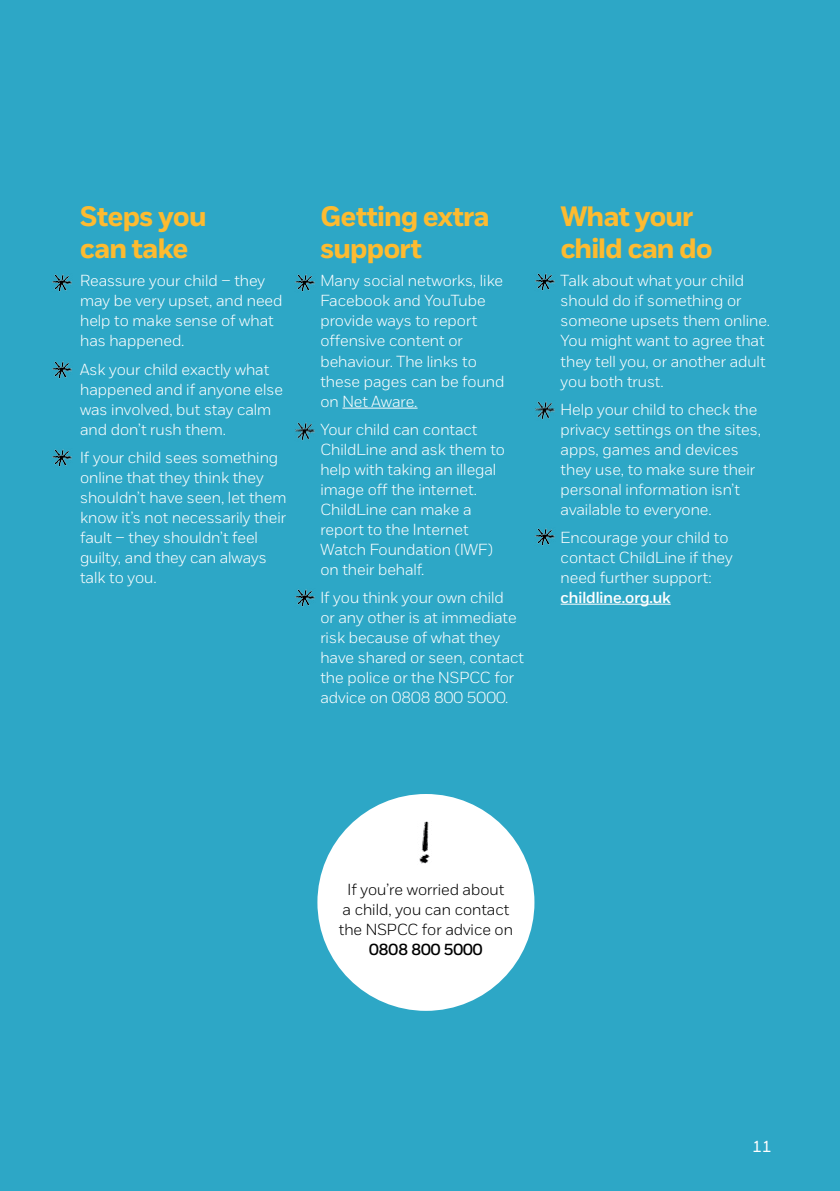
<style>
.page{position:relative;width:840px;height:1191px;background:#fff}
.page>*{position:absolute;margin:0;border:0;box-sizing:border-box;transform-origin:0 0}
.t1{font:700 28px/32px "NSPCC";letter-spacing:-.01em;color:#fdbb30}
.t2{font:300 16px/20px "NSPCC";color:#fff}
.t3{font:300 16px/20px "NSPCC";color:#000;text-align:center}
.t4{font:600 16px "NSPCC";color:#fff}
.t5{font:600 16px "NSPCC";color:#000}
.t6{font:16px "NSPCC";color:#fff}
</style>
<div class="page">
<div style="left:0;top:0;width:839px;height:1191px;background:#2da7c6"></div>
<img style="left:52px;top:274px;width:20px;height:18px">
<img style="left:295px;top:274px;width:20px;height:18px">
<img style="left:295px;top:422px;width:20px;height:19px">
<img style="left:295px;top:589px;width:20px;height:18px">
<img style="left:535px;top:273px;width:20px;height:18px">
<img style="left:535px;top:401px;width:20px;height:19px">
<img style="left:535px;top:528px;width:20px;height:18px">
<img style="left:52px;top:361px;width:20px;height:18px">
<img style="left:52px;top:449px;width:20px;height:18px">
<hr style="left:560px;top:604px;width:110px;height:1px;background:#fff">
<hr style="left:342px;top:408px;width:75px;height:1px;background:#fff">
<div style="left:317px;top:794px;width:217px;height:216px;background:#fff;border-radius:50%"></div>
<img style="left:419px;top:821px;width:11px;height:43px">
<h1 class="t1" style="left:80px;top:200px;width:127px">Steps you can take</h1>
<p class="t2" style="left:80px;top:271px;width:204px">Reassure your child – they may be very upset, and need help to make sense of what has happened.</p>
<p class="t2" style="left:80px;top:359px;width:204px">Ask your child exactly what happened and if anyone else was involved, but stay calm and don’t rush them.</p>
<p class="t2" style="left:80px;top:447px;width:208px">If your child sees something online that they think they shouldn’t have seen, let them know it’s not necessarily their fault – they shouldn’t feel guilty, and they can always talk to you.</p>
<h1 class="t1" style="left:320px;top:200px;width:170px">Getting extra support</h1>
<p class="t2" style="left:320px;top:271px;width:185px">Many social networks, like<br>Facebook and YouTube provide ways to report offensive content or behaviour. The links to these pages can be found on Net Aware.</p>
<p class="t2" style="left:320px;top:419px;width:186px">Your child can contact<br>ChildLine and ask them to help with taking an illegal image off the internet.<br>ChildLine can make a report to the Internet<br>Watch Foundation (IWF) on their behalf.</p>
<p class="t2" style="left:320px;top:587px;width:205px">If you think your own child<br>or any other is at immediate risk because of what they have shared or seen, contact the police or the NSPCC for advice on 0808 800 5000.</p>
<h1 class="t1" style="left:560px;top:200px;width:153px">What your child can do</h1>
<p class="t2" style="left:560px;top:271px;width:211px">Talk about what your child should do if something or someone upsets them online.<br>You might want to agree that they tell you, or another adult you both trust.</p>
<p class="t2" style="left:560px;top:399px;width:202px">Help your child to check the privacy settings on the sites, apps, games and devices they use, to make sure their personal information isn’t available to everyone.</p>
<p class="t2" style="left:560px;top:527px;width:173px">Encourage your child to contact ChildLine if they need further support:</p>
<p class="t4" style="left:560px;top:587px;width:111px">childline.org.uk</p>
<p class="t3" style="left:338px;top:879px;width:175px">If you’re worried about<br>a child, you can contact the NSPCC for advice on</p>
<p class="t5" style="left:369px;top:939px;width:115px">0808 800 5000</p>
<p class="t6" style="left:752px;top:1136px;width:21px">11</p>
</div>
